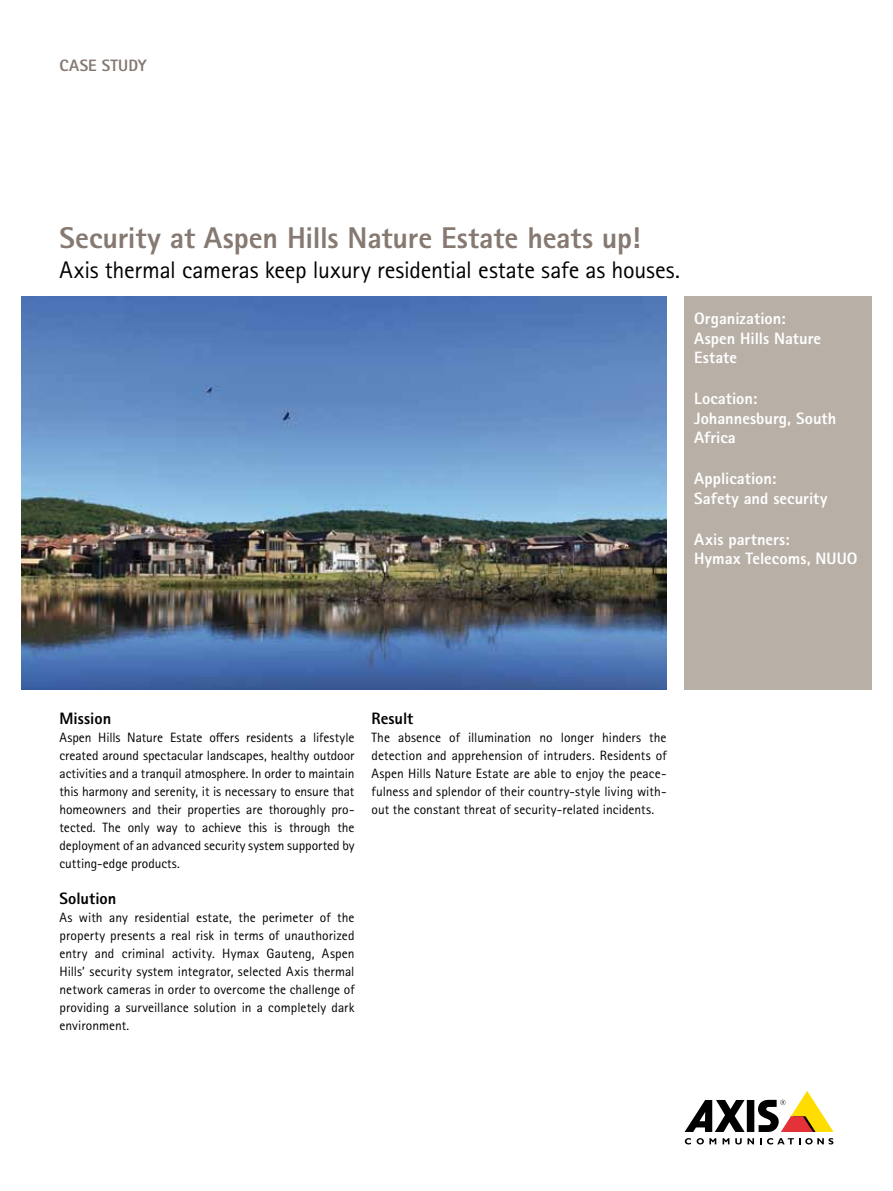
<style>
.page{position:relative;width:893px;height:1191px;background:#fff}
.page>*{position:absolute;margin:0;border:0;box-sizing:border-box;transform-origin:0 0}
.t1{font:800 30px "Rotis Sans Serif Pro";letter-spacing:-.005em;color:#857971}
.t2{font:24px "Rotis Sans Serif Pro";letter-spacing:-.01em;color:#000}
.t3{font:800 16.5px/19.5px "Rotis Sans Serif Pro";color:#fff}
.t4{font:800 16.5px "Rotis Sans Serif Pro";color:#000}
.t5{font:800 16.5px "Rotis Sans Serif Pro";letter-spacing:.01em;color:#857971}
.t6{font:13.5px/18px "Rotis Sans Serif Pro";letter-spacing:.005em;color:#000;text-align:justify}
</style>
<div class="page">
<div style="left:747px;top:1100px;width:7px;height:32px;background:#000"></div>
<svg style="left:685px;top:1100px;width:60px;height:32px"></svg>
<svg style="left:758px;top:1091px;width:75px;height:41px"></svg>
<svg style="left:685px;top:1138px;width:6px;height:6px"></svg>
<svg style="left:697px;top:1138px;width:19px;height:6px"></svg>
<svg style="left:723px;top:1138px;width:6px;height:6px"></svg>
<svg style="left:735px;top:1138px;width:19px;height:6px"></svg>
<svg style="left:760px;top:1138px;width:73px;height:6px"></svg>
<div style="left:684px;top:296px;width:188px;height:393px;background:#b8afa6"></div>
<img style="left:21px;top:296px;width:645px;height:393px">
<p class="t5" style="left:60px;top:55px;width:89px">CASE STUDY</p>
<h1 class="t1" style="left:60px;top:219px;width:583px">Security at Aspen Hills Nature Estate heats up!</h1>
<h2 class="t2" style="left:60px;top:256px;width:622px">Axis thermal cameras keep luxury residential estate safe as houses.</h2>
<p class="t3" style="left:694px;top:308px;width:129px">Organization:<br>Aspen Hills Nature<br>Estate</p>
<p class="t3" style="left:694px;top:389px;width:144px">Location:<br>Johannesburg, South<br>Africa</p>
<p class="t3" style="left:694px;top:469px;width:135px">Application:<br>Safety and security</p>
<p class="t3" style="left:694px;top:529px;width:165px">Axis partners:<br>Hymax Telecoms, NUUO</p>
<p class="t4" style="left:60px;top:707px;width:53px">Mission</p>
<p class="t6" style="left:60px;top:728px;width:297px">Aspen Hills Nature Estate offers residents a lifestyle created around spectacular landscapes, healthy outdoor activities and a tranquil atmosphere. In order to maintain this harmony and serenity, it is necessary to ensure that homeowners and their properties are thoroughly pro&shy;tected. The only way to achieve this is through the deployment of an advanced security system supported by cutting-edge products.</p>
<p class="t4" style="left:60px;top:887px;width:58px">Solution</p>
<p class="t6" style="left:60px;top:908px;width:297px">As with any residential estate, the perimeter of the property presents a real risk in terms of unauthorized entry and criminal activity. Hymax Gauteng, Aspen Hills’ security system integrator, selected Axis thermal network cameras in order to overcome the challenge of providing a surveillance solution in a completely dark environment.</p>
<p class="t4" style="left:372px;top:707px;width:43px">Result</p>
<p class="t6" style="left:372px;top:728px;width:297px">The absence of illumination no longer hinders the detection and apprehension of intruders. Residents of Aspen Hills Nature Estate are able to enjoy the peace&shy;fulness and splendor of their country-style living with&shy;out the constant threat of security-related incidents.</p>
</div>
